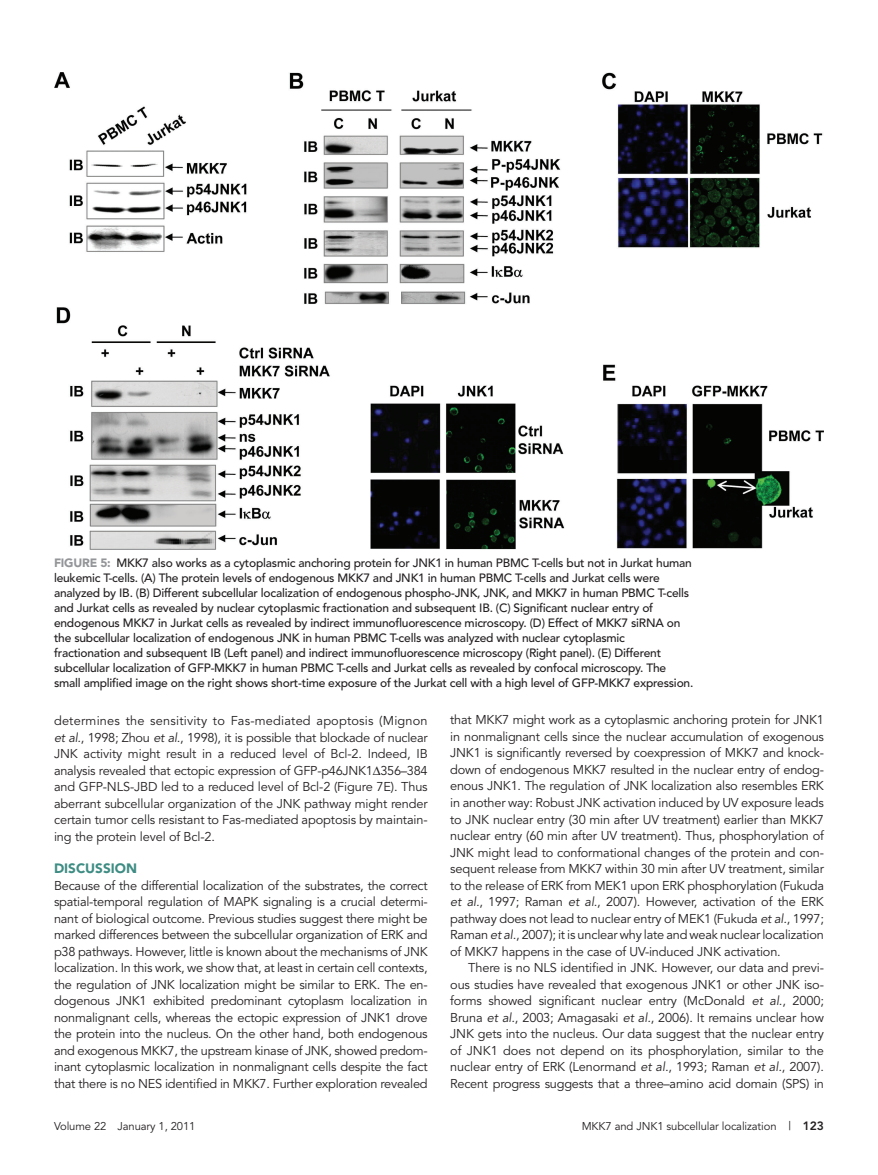
<style>
.page{position:relative;width:878px;height:1175px;background:#fff}
.page>*{position:absolute;margin:0;border:0;box-sizing:border-box;transform-origin:0 0}
.t1{font:900 13.5px "Avenir";color:#3e8c83}
.t2{font:12.75px/16.5px "Avenir";letter-spacing:-.02em;color:#231f20;text-align:justify}
.t3{font:500 12px/15px "Avenir";letter-spacing:-.015em;color:#231f20}
.t4{font:11.25px "Avenir";letter-spacing:-.01em;color:#231f20}
.s1{font-weight:900;color:#939598}
.s2{font-style:italic}
.s3{font-size:12px}
.s4{font-weight:800;font-size:12px}
</style>
<div class="page">
<img style="left:54px;top:72px;width:770px;height:477px">
<p class="t3" style="left:54px;top:556px;width:641px"><span class="s1">FIGURE 5:</span> MKK7 also works as a cytoplasmic anchoring protein for JNK1 in human PBMC T-cells but not in Jurkat human leukemic T-cells. (A) The protein levels of endogenous MKK7 and JNK1 in human PBMC T-cells and Jurkat cells were analyzed by IB. (B) Different subcellular localization of endogenous phospho-JNK, JNK, and MKK7 in human PBMC T-cells and Jurkat cells as revealed by nuclear cytoplasmic fractionation and subsequent IB. (C) Significant nuclear entry of endogenous MKK7 in Jurkat cells as revealed by indirect immunofluorescence microscopy. (D) Effect of MKK7 siRNA on the subcellular localization of endogenous JNK in human PBMC T-cells was analyzed with nuclear cytoplasmic fractionation and subsequent IB (Left panel) and indirect immunofluorescence microscopy (Right panel). (E) Different subcellular localization of GFP-MKK7 in human PBMC T-cells and Jurkat cells as revealed by confocal microscopy. The small amplified image on the right shows short-time exposure of the Jurkat cell with a high level of GFP-MKK7 expression.</p>
<p class="t2" style="left:54px;top:714px;width:375px">determines the sensitivity to Fas-mediated apoptosis (Mignon <span class="s2">et al.</span>, 1998; Zhou <span class="s2">et al.</span>, 1998), it is possible that blockade of nuclear JNK activity might result in a reduced level of Bcl-2. Indeed, IB analysis revealed that ectopic expression of GFP-p46JNK1 356–384 and GFP-NLS-JBD led to a reduced level of Bcl-2 (Figure 7E). Thus aberrant subcellular organization of the JNK pathway might render certain tumor cells resistant to Fas-mediated apoptosis by maintain&shy;ing the protein level of Bcl-2.</p>
<p class="t1" style="left:54px;top:862px;width:84px">DISCUSSION</p>
<p class="t2" style="left:54px;top:878px;width:375px">Because of the differential localization of the substrates, the correct spatial-temporal regulation of MAPK signaling is a crucial determi&shy;nant of biological outcome. Previous studies suggest there might be marked differences between the subcellular organization of ERK and p38 pathways. However, little is known about the mechanisms of JNK localization. In this work, we show that, at least in certain cell contexts, the regulation of JNK localization might be similar to ERK. The en&shy;dogenous JNK1 exhibited predominant cytoplasm localization in nonmalignant cells, whereas the ectopic expression of JNK1 drove the protein into the nucleus. On the other hand, both endogenous and exogenous MKK7, the upstream kinase of JNK, showed predom&shy;inant cytoplasmic localization in nonmalignant cells despite the fact that there is no NES identified in MKK7. Further exploration revealed</p>
<p class="t2" style="left:450px;top:713px;width:375px">that MKK7 might work as a cytoplasmic anchoring protein for JNK1 in nonmalignant cells since the nuclear accumulation of exogenous JNK1 is significantly reversed by coexpression of MKK7 and knock&shy;down of endogenous MKK7 resulted in the nuclear entry of endog&shy;enous JNK1. The regulation of JNK localization also resembles ERK in another way: Robust JNK activation induced by UV exposure leads to JNK nuclear entry (30 min after UV treatment) earlier than MKK7 nuclear entry (60 min after UV treatment). Thus, phosphorylation of JNK might lead to conformational changes of the protein and con&shy;sequent release from MKK7 within 30 min after UV treatment, similar to the release of ERK from MEK1 upon ERK phosphorylation (Fukuda <span class="s2">et al.</span>, 1997; Raman <span class="s2">et al.</span>, 2007). However, activation of the ERK pathway does not lead to nuclear entry of MEK1 (Fukuda <span class="s2">et al.</span>, 1997; Raman <span class="s2">et al.</span>, 2007); it is unclear why late and weak nuclear localization of MKK7 happens in the case of UV-induced JNK activation.</p>
<p class="t2" style="left:450px;top:960px;width:375px;text-indent:18px">There is no NLS identified in JNK. However, our data and previ&shy;ous studies have revealed that exogenous JNK1 or other JNK iso&shy;forms showed significant nuclear entry (McDonald <span class="s2">et al.</span>, 2000; Bruna <span class="s2">et al.</span>, 2003; Amagasaki <span class="s2">et al.</span>, 2006). It remains unclear how JNK gets into the nucleus. Our data suggest that the nuclear entry of JNK1 does not depend on its phosphorylation, similar to the nuclear entry of ERK (Lenormand <span class="s2">et al.</span>, 1993; Raman <span class="s2">et al.</span>, 2007).<br>Recent progress suggests that a three–amino acid domain (SPS) in</p>
<p class="t4" style="left:54px;top:1121px;width:143px">Volume 22 January 1, 2011</p>
<p class="t4" style="left:581px;top:1121px;width:244px">MKK7 and JNK1 subcellular localization <span class="s3">|</span> <span class="s4">123</span></p>
</div>
